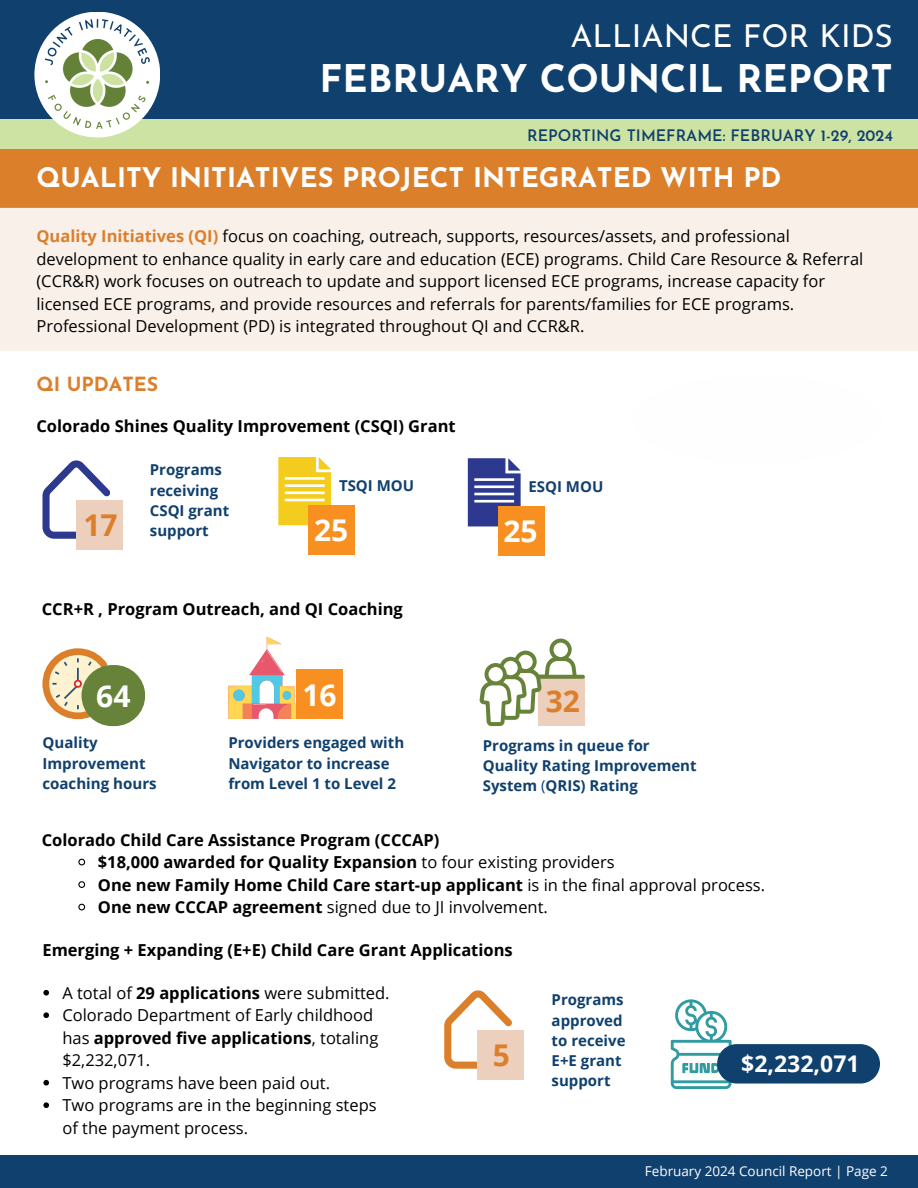
<style>
.page{position:relative;width:918px;height:1188px;background:#fff}
.page>*{position:absolute;margin:0;border:0;box-sizing:border-box;transform-origin:0 0}
.t1{font:700 38.1px "Josefin Sans";color:#fff}
.t2{font:31.65px "Josefin Sans";color:#fff}
.t3{font:700 30px "Open Sans";color:#fff}
.t4{font:700 30px "Open Sans";color:#dc7f2b}
.t5{font:700 30px "Open Sans";color:#fefefe}
.t6{font:700 27px "Josefin Sans";color:#fff}
.t7{font:700 22.95px "Open Sans";color:#fefefe}
.t8{font:700 19.5px "Josefin Sans";color:#dc7f2b}
.t9{font:16.5px/22.5px "Open Sans";color:#000}
.t10{font:700 16.5px "Open Sans";color:#000}
.t11{font:600 15.9px "Josefin Sans";color:#10406d}
.t12{font:700 15.15px/20.2px "Open Sans";color:#10406d}
.t13{font:700 15px/20.2px "Open Sans";color:#10406d}
.t14{font:13.5px "Open Sans";color:#fff}
.s1{font-weight:700;color:#dc7f2b}
.s2{font-weight:400}
.s3{font-weight:700}
</style>
<div class="page">
<div style="left:0;top:119px;width:918px;height:29px;background:#cde3a3"></div>
<div style="left:0;top:0;width:918px;height:119px;background:#10406d"></div>
<div style="left:0;top:1156px;width:918px;height:32px;background:#10406d"></div>
<div style="left:34px;top:12px;width:126px;height:125px;background:#fff;border-radius:50%"></div>
<img style="left:39px;top:14px;width:117px;height:121px">
<div style="left:0;top:149px;width:918px;height:58px;background:#dc7f2b"></div>
<div style="left:0;top:207px;width:918px;height:144px;background:#f9f0ea"></div>
<svg style="left:42px;top:460px;width:68px;height:79px"></svg>
<div style="left:76px;top:500px;width:47px;height:49px;background:#eccfbc"></div>
<svg style="left:444px;top:990px;width:68px;height:79px"></svg>
<div style="left:477px;top:1030px;width:47px;height:49px;background:#eccfbc"></div>
<svg style="left:480px;top:639px;width:105px;height:87px"></svg>
<svg style="left:43px;top:990px;width:6px;height:6px"></svg>
<svg style="left:43px;top:1012px;width:6px;height:6px"></svg>
<svg style="left:43px;top:1080px;width:6px;height:6px"></svg>
<svg style="left:43px;top:1102px;width:6px;height:6px"></svg>
<svg style="left:671px;top:999px;width:209px;height:90px"></svg>
<svg style="left:278px;top:457px;width:53px;height:68px;background:#f5d548"></svg>
<div style="left:308px;top:505px;width:47px;height:50px;background:#f88f21"></div>
<svg style="left:468px;top:458px;width:53px;height:68px;background:#565ea3"></svg>
<div style="left:498px;top:507px;width:46px;height:49px;background:#f88f21"></div>
<svg style="left:228px;top:637px;width:80px;height:82px"></svg>
<div style="left:296px;top:669px;width:47px;height:49px;background:#f88f21"></div>
<svg style="left:42px;top:648px;width:71px;height:71px"></svg>
<div style="left:49px;top:655px;width:58px;height:57px;background:#fef2d0;border-radius:50%"></div>
<svg style="left:88px;top:659px;width:14px;height:16px"></svg>
<svg style="left:52px;top:658px;width:27px;height:51px"></svg>
<div style="left:74px;top:680px;width:8px;height:8px;border:2px solid #d7282f;border-radius:50%"></div>
<div style="left:101px;top:648px;width:72px;height:72px;background:#fff;border-radius:50%"></div>
<div style="left:82px;top:665px;width:63px;height:61px;background:#67833a;border-radius:31px"></div>
<svg style="left:78px;top:858px;width:8px;height:8px"></svg>
<svg style="left:78px;top:881px;width:8px;height:7px"></svg>
<svg style="left:78px;top:903px;width:8px;height:8px"></svg>
<h6 class="t2" style="left:570px;top:24px;width:324px">ALLIANCE FOR KIDS</h6>
<p class="t1" style="left:320px;top:63px;width:575px">FEBRUARY COUNCIL REPORT</p>
<p class="t11" style="left:527px;top:129px;width:367px">REPORTING TIMEFRAME: FEBRUARY 1-29, 2024</p>
<p class="t6" style="left:36px;top:167px;width:746px">QUALITY INITIATIVES PROJECT INTEGRATED WITH PD</p>
<p class="t9" style="left:36px;top:225px;width:828px"><span class="s1">Quality Initiatives (QI)</span> focus on coaching, outreach, supports, resources/assets, and professional development to enhance quality in early care and education (ECE) programs. Child Care Resource &amp; Referral (CCR&amp;R) work focuses on outreach to update and support licensed ECE programs, increase capacity for licensed ECE programs, and provide resources and referrals for parents/families for ECE programs.<br>Professional Development (PD) is integrated throughout QI and CCR&amp;R.</p>
<p class="t8" style="left:36px;top:376px;width:123px">QI UPDATES</p>
<p class="t10" style="left:36px;top:414px;width:421px">Colorado Shines Quality Improvement (CSQI) Grant</p>
<h1 class="t4" style="left:83px;top:504px;width:36px">17</h1>
<p class="t13" style="left:150px;top:460px;width:81px">Programs receiving<br>CSQI grant support</p>
<p class="t13" style="left:339px;top:475px;width:77px">TSQI MOU</p>
<p class="t3" style="left:314px;top:509px;width:36px">25</p>
<p class="t10" style="left:42px;top:598px;width:363px">CCR+R , Program Outreach, and QI Coaching</p>
<p class="t5" style="left:96px;top:675px;width:36px">64</p>
<p class="t12" style="left:42px;top:732px;width:116px">Quality<br>Improvement coaching hours</p>
<p class="t3" style="left:302px;top:674px;width:36px">16</p>
<p class="t13" style="left:228px;top:732px;width:177px">Providers engaged with<br>Navigator to increase from Level 1 to Level 2</p>
<p class="t13" style="left:529px;top:476px;width:76px">ESQI MOU</p>
<p class="t3" style="left:504px;top:510px;width:36px">25</p>
<p class="t4" style="left:546px;top:680px;width:36px">32</p>
<h5 class="t13" style="left:483px;top:735px;width:215px">Programs in queue for<br>Quality Rating Improvement<br>System <span class="s2">(</span>QRIS) Rating</h5>
<p class="t10" style="left:42px;top:828px;width:399px">Colorado Child Care Assistance Program (CCCAP)</p>
<p class="t10" style="left:98px;top:851px;width:518px">$18,000 awarded for Quality Expansion <span class="s2">to four existing providers</span></p>
<p class="t10" style="left:98px;top:873px;width:669px">One new Family Home Child Care start-up applicant <span class="s2">is in the final approval process.</span></p>
<p class="t9" style="left:98px;top:896px;width:452px"><span class="s3">One new CCCAP agreement</span> signed due to JI involvement.</p>
<p class="t10" style="left:42px;top:938px;width:472px">Emerging + Expanding (E+E) Child Care Grant Applications</p>
<p class="t9" style="left:62px;top:981px;width:329px">A total of <span class="s3">29 applications</span> were submitted.</p>
<p class="t9" style="left:62px;top:1004px;width:317px">Colorado Department of Early childhood has <span class="s3">approved five applications</span>, totaling $2,232,071.</p>
<h6 class="t9" style="left:62px;top:1071px;width:269px">Two programs have been paid out.</h6>
<p class="t9" style="left:62px;top:1094px;width:316px">Two programs are in the beginning steps of the payment process.</p>
<h6 class="t4" style="left:493px;top:1034px;width:19px">5</h6>
<h3 class="t13" style="left:552px;top:990px;width:75px">Programs approved to receive<br>E+E grant support</h3>
<p class="t7" style="left:741px;top:1048px;width:120px">$2,232,071</p>
<p class="t14" style="left:645px;top:1162px;width:244px">February 2024 Council Report | Page 2</p>
</div>
